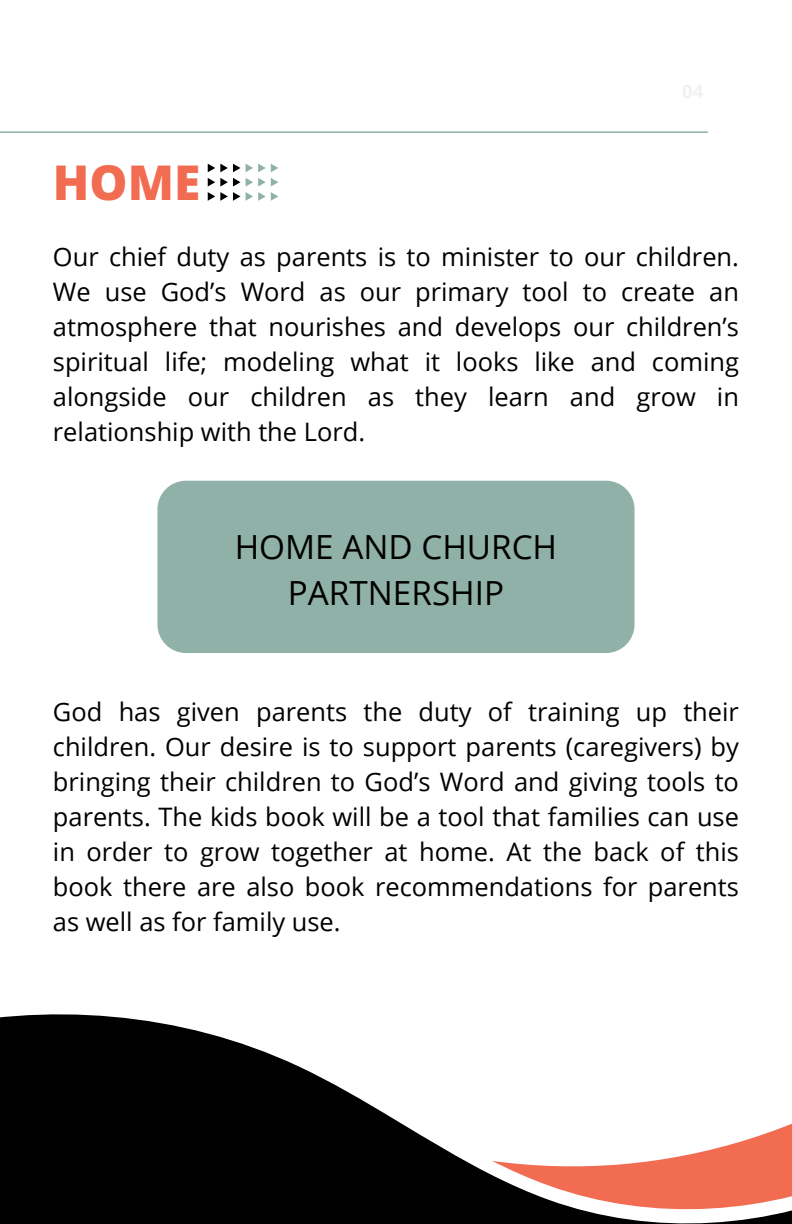
<style>
.page{position:relative;width:792px;height:1224px;background:#fff}
.page>*{position:absolute;margin:0;border:0;box-sizing:border-box;transform-origin:0 0}
.t1{font:800 47.8px "Open Sans";color:#f26c52}
.t2{font:33.2px/46px "Open Sans";color:#000;text-align:center}
.t3{font:25.4px/35px "Open Sans";color:#000;text-align:justify}
</style>
<div class="page">
<hr style="left:0;top:131px;width:708px;height:2px;background:#90b1a7">
<svg style="left:0;top:1014px;width:792px;height:210px;fill:#000"></svg>
<svg style="left:492px;top:1085px;width:300px;height:138px"></svg>
<div style="left:157px;top:481px;width:478px;height:172px;background:#90b1a7;border-radius:29px"></div>
<svg style="left:246px;top:164px;width:32px;height:8px"></svg>
<svg style="left:246px;top:178px;width:32px;height:23px"></svg>
<svg style="left:208px;top:164px;width:32px;height:37px"></svg>
<p class="t1" style="left:53px;top:149px;width:149px">HOME</p>
<p class="t3" style="left:53px;top:239px;width:688px">Our chief duty as parents is to minister to our children.<br>We use God’s Word as our primary tool to create an atmosphere that nourishes and develops our children’s spiritual life; modeling what it looks like and coming alongside our children as they learn and grow in relationship with the Lord.</p>
<p class="t2" style="left:235px;top:524px;width:324px">HOME AND CHURCH<br>PARTNERSHIP</p>
<p class="t3" style="left:53px;top:694px;width:688px">God has given parents the duty of training up their children. Our desire is to support parents (caregivers) by bringing their children to God’s Word and giving tools to parents. The kids book will be a tool that families can use in order to grow together at home. At the back of this book there are also book recommendations for parents as well as for family use.</p>
</div>
